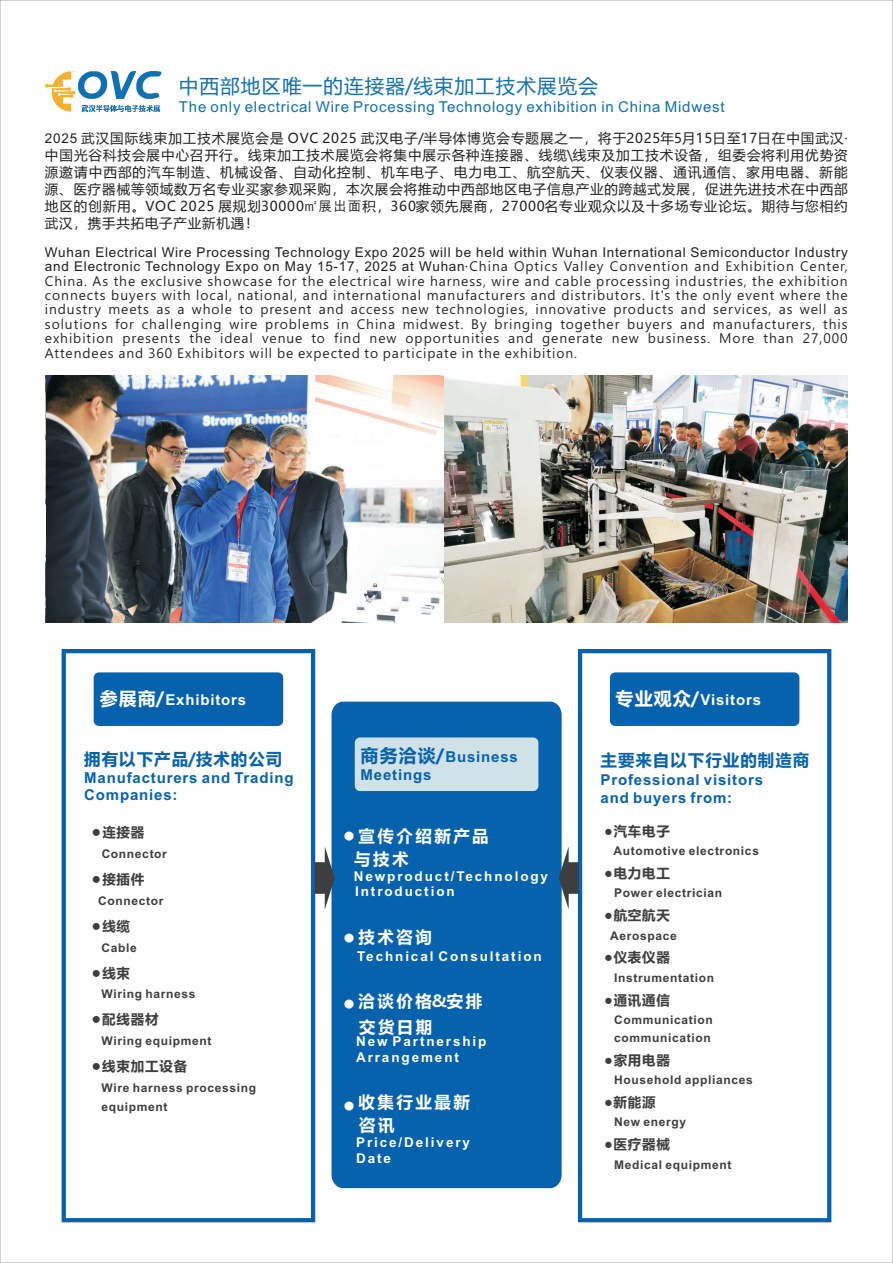
<style>
.page{position:relative;width:893px;height:1263px;background:#fff}
.page>*{position:absolute;margin:0;border:0;box-sizing:border-box;transform-origin:0 0}
.t1{font:19.5px "Microsoft Ya Hei";letter-spacing:.06em;color:#0f70b2}
.t2{font:700 18px "Microsoft Ya Hei";color:#0762ae}
.t3{font:700 16.5px/22.5px "Microsoft Ya Hei";letter-spacing:.15em;color:#fff}
.t4{font:700 16.5px "Microsoft Ya Hei";letter-spacing:.06em;color:#0762ae}
.t5{font:700 15px/18px "Arial";letter-spacing:.055em;color:#0762ae}
.t6{font:15px "Arial";letter-spacing:.055em;color:#0f70b2}
.t7{font:700 15px "Arial";letter-spacing:.055em;color:#fff}
.t8{font:13.5px/14.4px "Malgun Gothic";letter-spacing:.07em;color:#231f20;text-align:justify}
.t9{font:13.5px/17.1px "Microsoft Ya Hei";letter-spacing:.07em;color:#231f20;text-align:justify}
.t10{font:13.5px/14.1px "Arial";letter-spacing:.055em;color:#231f20}
.t11{font:700 13.5px/15.1px "Arial";letter-spacing:.14em;color:#fff}
.t12{font:700 13.5px "Microsoft Ya Hei";letter-spacing:.06em;color:#3e3e3f}
.t13{font:700 12px/18.1px "Arial";letter-spacing:.055em;color:#3e3e3f}
.s1{font-family:"Arial"}
.s2{font-family:"Malgun Gothic"}
.s3{font-family:"Microsoft Ya Hei"}
.s4{font-family:"Microsoft Ya Hei";font-size:18px}
.s5{font-size:15px}
.s6{font-size:19.5px}
</style>
<div class="page">
<svg style="left:61px;top:649px;width:255px;height:574px"></svg>
<svg style="left:577px;top:649px;width:255px;height:574px"></svg>
<div style="left:332px;top:702px;width:230px;height:486px;background:#0762ae"></div>
<div style="left:610px;top:672px;width:189px;height:54px;background:#0762ae;border-radius:5px"></div>
<div style="left:94px;top:672px;width:189px;height:54px;background:#0762ae;border-radius:5px"></div>
<div style="left:355px;top:737px;width:183px;height:54px;background:#d0e1e8;border-radius:5px"></div>
<svg style="left:315px;top:846px;width:20px;height:63px"></svg>
<svg style="left:559px;top:846px;width:20px;height:63px"></svg>
<img style="left:46px;top:375px;width:801px;height:248px">
<img style="left:47px;top:375px;width:396px;height:248px">
<svg style="left:45px;top:71px;width:116px;height:41px"></svg>
<h1 class="t1" style="left:179px;top:77px;width:421px">中西部地区唯一的连接器/线束加工技术展览会</h1>
<p class="t6" style="left:179px;top:101px;width:547px">The only electrical Wire Processing Technology exhibition in China Midwest</p>
<p class="t9" style="left:45px;top:130px;width:804px"><span class="s1">2025</span> 武汉国际线束加工技术展览会是 OVC 2025 武汉电子/半导体博览会专题展之一，将于2025年5月15日至17日在中国武汉·中国光谷科技会展中心召开行。线束加工技术展览会将集中展示各种连接器、线缆\线束及加工技术设备，组委会将利用优势资源邀请中西部的汽车制造、机械设备、自动化控制、机车电子、电力电工、航空航天、仪表仪器、通讯通信、家用电器、新能源、医疗器械等领域数万名专业买家参观采购，本次展会将推动中西部地区电子信息产业的跨越式发展，促进先进技术在中西部地区的创新用。VOC 2025 展规划30000<span class="s2">㎡展出面</span>积，360家领先展商，27000名专业观众以及十多场专业论坛。期待与您相约武汉，携手共拓电子产业新机遇！</p>
<p class="t10" style="left:45px;top:246px;width:804px">Wuhan Electrical Wire Processing Technology Expo 2025 will be held within Wuhan International Semiconductor Industry and Electronic Technology Expo on May 15-17, 2025 at Wuhan<span class="s3">·</span><span class="s2">China Optics Valley Convention and Exhibition Center,</span></p>
<p class="t8" style="left:45px;top:274px;width:804px">China. As the exclusive showcase for the electrical wire harness, wire and cable processing industries, the exhibition connects buyers with local, national, and international manufacturers and distributors. It's the only event where the industry meets as a whole to present and access new technologies, innovative products and services, as well as solutions for challenging wire problems in China midwest. By bringing together buyers and manufacturers, this exhibition presents the ideal venue to find new opportunities and generate new business. More than 27,000<br>Attendees and 360 Exhibitors will be expected to participate in the exhibition.</p>
<p class="t7" style="left:100px;top:694px;width:148px"><span class="s4">参展商/</span>Exhibitors</p>
<p class="t4" style="left:84px;top:752px;width:200px">拥有以下产品/技术的公司</p>
<p class="t5" style="left:84px;top:771px;width:211px;line-height:16.8px">Manufacturers and Trading<br>Companies:</p>
<p class="t12" style="left:92px;top:826px;width:54px"><span class="s5">●</span>连接器</p>
<p class="t13" style="left:102px;top:846px;width:67px">Connector</p>
<p class="t12" style="left:92px;top:873px;width:54px"><span class="s5">●</span>接插件</p>
<p class="t13" style="left:98px;top:893px;width:67px">Connector</p>
<p class="t12" style="left:92px;top:920px;width:40px"><span class="s5">●</span>线缆</p>
<p class="t13" style="left:102px;top:939px;width:37px">Cable</p>
<p class="t12" style="left:92px;top:966px;width:40px"><span class="s5">●</span>线束</p>
<p class="t13" style="left:102px;top:986px;width:95px">Wiring harness</p>
<p class="t12" style="left:92px;top:1013px;width:69px"><span class="s5">●</span>配线器材</p>
<p class="t13" style="left:102px;top:1033px;width:111px">Wiring equipment</p>
<p class="t12" style="left:92px;top:1060px;width:97px"><span class="s5">●</span>线束加工设备</p>
<p class="t13" style="left:102px;top:1079px;width:156px;line-height:18.9px">Wire harness processing equipment</p>
<h2 class="t2" style="left:361px;top:747px;width:85px">商务洽谈/</h2>
<p class="t5" style="left:361px;top:767px;width:72px">Meetings</p>
<p class="t5" style="left:445px;top:749px;width:74px">Business</p>
<p class="t3" style="left:354px;top:826px;width:136px;text-indent:-11px"><span class="s6">●</span>宣传介绍新产品与技术</p>
<p class="t11" style="left:354px;top:870px;width:196px">Newproduct/Technology<br>Introduction</p>
<p class="t3" style="left:343px;top:927px;width:91px"><span class="s6">●</span>技术咨询</p>
<p class="t11" style="left:357px;top:949px;width:186px">Technical Consultation</p>
<p class="t3" style="left:359px;top:990px;width:125px;line-height:25.5px;text-indent:-16px"><span class="s6">●</span>洽谈价格&amp;安排交货日期</p>
<p class="t11" style="left:356px;top:1035px;width:132px">New Partnership<br>Arrangement</p>
<p class="t3" style="left:359px;top:1092px;width:112px;text-indent:-16px"><span class="s6">●</span>收集行业最新咨讯</p>
<p class="t11" style="left:356px;top:1136px;width:115px">Price/Delivery<br>Date</p>
<p class="t7" style="left:616px;top:694px;width:147px"><span class="s4">专业观众/</span>Visitors</p>
<p class="t4" style="left:600px;top:752px;width:210px">主要来自以下行业的制造商</p>
<p class="t5" style="left:600px;top:772px;width:164px">Professional visitors and buyers from:</p>
<p class="t12" style="left:604px;top:825px;width:68px">●汽车电子</p>
<p class="t13" style="left:614px;top:843px;width:147px">Automotive electronics</p>
<p class="t12" style="left:604px;top:867px;width:68px">●电力电工</p>
<p class="t13" style="left:614px;top:885px;width:110px">Power electrician</p>
<p class="t12" style="left:604px;top:909px;width:68px">●航空航天</p>
<p class="t13" style="left:610px;top:927px;width:68px">Aerospace</p>
<p class="t12" style="left:604px;top:951px;width:68px">●仪表仪器</p>
<p class="t13" style="left:614px;top:970px;width:101px">Instrumentation</p>
<p class="t12" style="left:604px;top:993px;width:68px">●通讯通信</p>
<p class="t13" style="left:614px;top:1012px;width:100px">Communication communication</p>
<p class="t12" style="left:604px;top:1054px;width:68px">●家用电器</p>
<p class="t13" style="left:614px;top:1072px;width:140px">Household appliances</p>
<p class="t12" style="left:604px;top:1096px;width:53px">●新能源</p>
<p class="t13" style="left:614px;top:1114px;width:74px">New energy</p>
<p class="t12" style="left:604px;top:1138px;width:68px">●医疗器械</p>
<p class="t13" style="left:614px;top:1156px;width:119px">Medical equipment</p>
</div>
